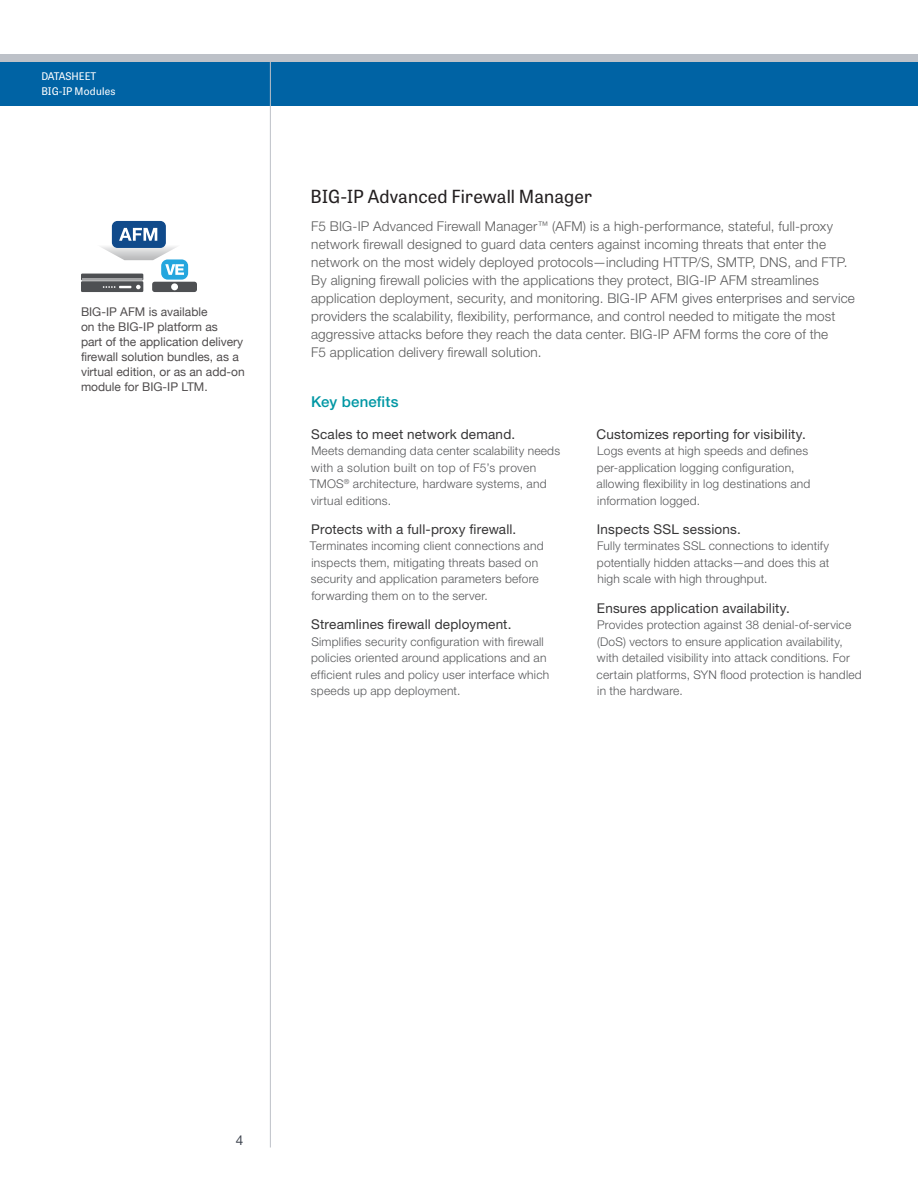
<style>
.page{position:relative;width:918px;height:1188px;background:#fff}
.page>*{position:absolute;margin:0;border:0;box-sizing:border-box;transform-origin:0 0}
.DS_subhead_black{font:18px "Tablet Gothic";letter-spacing:.005em;color:#231f20}
.DS_header_-_key_bene{font:500 15px "Helvetica Neue LT Std";letter-spacing:.01em;color:#0097a4}
.DS_body_copy{font:300 13.5px/18px "Helvetica Neue LT Std";letter-spacing:.015em;color:#5c5c5c}
.DS_benefit{font:13.5px "Helvetica Neue LT Std";letter-spacing:.015em;color:#363536}
.t1{font:13.5px "Helvetica Neue LT Std";color:#3e444f}
.DS_benefit-2{font:300 12px/16.5px "Helvetica Neue LT Std";letter-spacing:.02em;color:#57585a}
.t2{font:12px/15px "Helvetica Neue";color:#231f20}
.t3{font:10.5px/15px "Tablet Gothic";color:#fff}
.s1{color:#57585a}
</style>
<div class="page">
<hr style="left:270px;top:105px;width:1px;height:1043px;background:#bdc1c8">
<div style="left:0;top:56px;width:918px;height:50px;background:#0063a4"></div>
<div style="left:0;top:54px;width:918px;height:7px;background:#bdc1c8"></div>
<hr style="left:270px;top:54px;width:1px;height:52px;background:#bdc1c8">
<div style="left:112px;top:221px;width:54px;height:27px;background:#104a8b;border-radius:6px"></div>
<svg style="left:82px;top:228px;width:115px;height:64px"></svg>
<p class="t3" style="left:41px;top:68px;width:76px">DATASHEET<br>BIG-IP Modules</p>
<p class="t2" style="left:81px;top:305px;width:165px">BIG-IP AFM is available<br>on the BIG-IP platform as<br>part of the application delivery firewall solution bundles, as a virtual edition, or as an add-on module for BIG-IP LTM.</p>
<p class="DS_subhead_black" style="left:311px;top:184px;width:283px">BIG-IP Advanced Firewall Manager</p>
<p class="DS_body_copy" style="left:311px;top:217px;width:545px">F5 BIG-IP Advanced Firewall Manager<sup>™</sup> (AFM) is a high-performance, stateful, full-proxy network firewall designed to guard data centers against incoming threats that enter the network on the most widely deployed protocols—including HTTP/S, SMTP, DNS, and FTP.<br>By aligning firewall policies with the applications they protect, BIG-IP AFM streamlines application deployment, security, and monitoring. <span class="s1">BIG-IP AFM gives enterprises and service providers the</span> scalability, flexibility, performance, and control needed to mitigate the most aggressive attacks before they reach the data center. BIG-IP AFM forms the core of the<br>F5 application delivery firewall solution.</p>
<p class="DS_header_-_key_bene" style="left:311px;top:393px;width:89px">Key benefits</p>
<p class="DS_benefit" style="left:311px;top:426px;width:205px">Scales to meet network demand.</p>
<p class="DS_benefit-2" style="left:310px;top:442px;width:252px">Meets demanding data center scalability needs with a solution built on top of F5’s proven TMOS<sup>®</sup> architecture, hardware systems, and virtual editions.</p>
<p class="DS_benefit" style="left:311px;top:521px;width:207px">Protects with a full-proxy firewall.</p>
<p class="DS_benefit-2" style="left:310px;top:538px;width:235px">Terminates incoming client connections and inspects them, mitigating threats based on security and application parameters before forwarding them on to the server.</p>
<p class="DS_benefit" style="left:311px;top:617px;width:202px">Streamlines firewall deployment.</p>
<p class="DS_benefit-2" style="left:311px;top:633px;width:240px">Simplifies security configuration with firewall policies oriented around applications and an efficient rules and policy user interface which speeds up app deployment.</p>
<p class="DS_benefit" style="left:597px;top:426px;width:211px">Customizes reporting for visibility.</p>
<p class="DS_benefit-2" style="left:597px;top:442px;width:215px">Logs events at high speeds and defines per-application logging configuration, allowing flexibility in log destinations and information logged.</p>
<p class="DS_benefit" style="left:597px;top:521px;width:145px">Inspects SSL sessions.</p>
<p class="DS_benefit-2" style="left:597px;top:538px;width:234px;text-align:justify">Fully terminates SSL connections to identify potentially hidden attacks—and does this at high scale with high throughput.</p>
<p class="DS_benefit" style="left:597px;top:600px;width:194px">Ensures application availability.</p>
<p class="DS_benefit-2" style="left:597px;top:617px;width:267px">Provides protection against 38 denial-of-service (DoS) vectors to ensure application availability, with detailed visibility into attack conditions. For certain platforms, SYN flood protection is handled in the hardware.</p>
<p class="t1" style="left:236px;top:1132px;width:9px">4</p>
</div>
